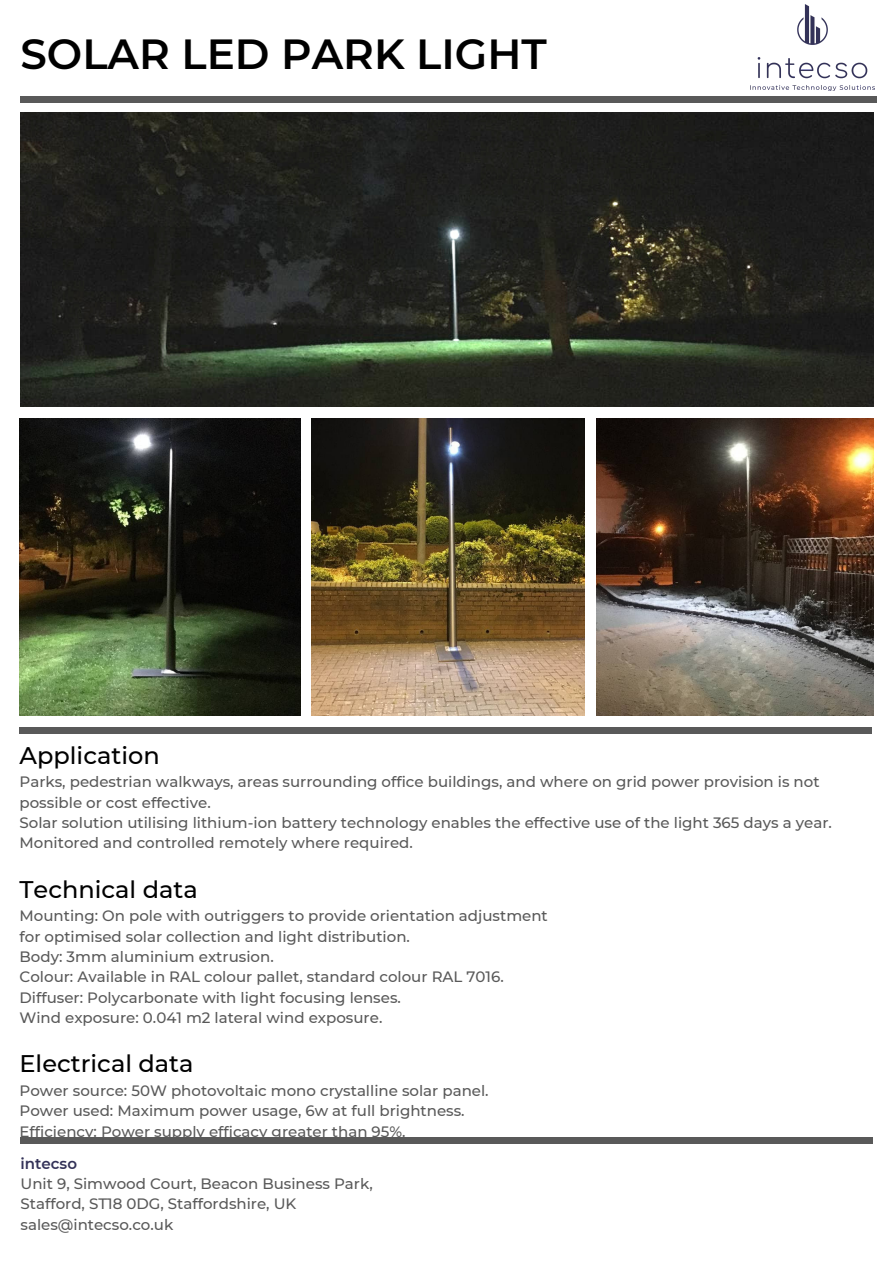
<style>
.page{position:relative;width:894px;height:1264px;background:#fff}
.page>*{position:absolute;margin:0;border:0;box-sizing:border-box;transform-origin:0 0}
.t1{font:600 42px "Montserrat";color:#000}
.t2{font:500 24px "Montserrat";color:#000}
.t3{font:500 15px/20.2px "Montserrat";color:#595959}
.t4{font:600 15px "Montserrat";color:#333258}
</style>
<div class="page">
<img style="left:20px;top:418px;width:280px;height:298px">
<img style="left:311px;top:418px;width:273px;height:298px">
<div style="left:20px;top:727px;width:852px;height:7px;background:#595959"></div>
<div style="left:21px;top:1137px;width:852px;height:6px;background:#595959"></div>
<img style="left:21px;top:112px;width:852px;height:294px">
<img style="left:596px;top:418px;width:277px;height:298px">
<div style="left:21px;top:96px;width:855px;height:7px;background:#595959"></div>
<img style="left:750px;top:4px;width:124px;height:87px">
<p class="t1" style="left:21px;top:28px;width:527px">SOLAR LED PARK LIGHT</p>
<p class="t2" style="left:20px;top:740px;width:142px">Application</p>
<p class="t3" style="left:20px;top:772px;width:801px">Parks, pedestrian walkways, areas surrounding office buildings, and where on grid power provision is not possible or cost effective.</p>
<p class="t3" style="left:20px;top:812px;width:813px">Solar solution utilising lithium-ion battery technology enables the effective use of the light 365 days a year.<br>Monitored and controlled remotely where required.</p>
<p class="t2" style="left:20px;top:874px;width:180px">Technical data</p>
<p class="t3" style="left:20px;top:906px;width:529px">Mounting: On pole with outriggers to provide orientation adjustment</p>
<p class="t3" style="left:20px;top:926px;width:392px">for optimised solar collection and light distribution.</p>
<p class="t3" style="left:20px;top:946px;width:255px">Body: 3mm aluminium extrusion.</p>
<p class="t3" style="left:20px;top:966px;width:485px">Colour: Available in RAL colour pallet, standard colour RAL 7016.</p>
<p class="t3" style="left:20px;top:987px;width:383px">Diffuser: Polycarbonate with light focusing lenses.</p>
<p class="t3" style="left:20px;top:1007px;width:364px">Wind exposure: 0.041 m2 lateral wind exposure.</p>
<p class="t2" style="left:20px;top:1049px;width:175px">Electrical data</p>
<p class="t3" style="left:20px;top:1080px;width:470px">Power source: 50W photovoltaic mono crystalline solar panel.</p>
<p class="t3" style="left:20px;top:1100px;width:446px">Power used: Maximum power usage, 6w at full brightness.</p>
<p class="t3" style="left:20px;top:1121px;width:387px">Efficiency: Power supply efficacy greater than 95%.</p>
<p class="t4" style="left:21px;top:1154px;width:58px">intecso</p>
<p class="t3" style="left:21px;top:1173px;width:353px">Unit 9, Simwood Court, Beacon Business Park,</p>
<p class="t3" style="left:21px;top:1193px;width:277px">Stafford, ST18 0DG, Staffordshire, UK</p>
<p class="t3" style="left:21px;top:1214px;width:154px">sales@intecso.co.uk</p>
</div>
